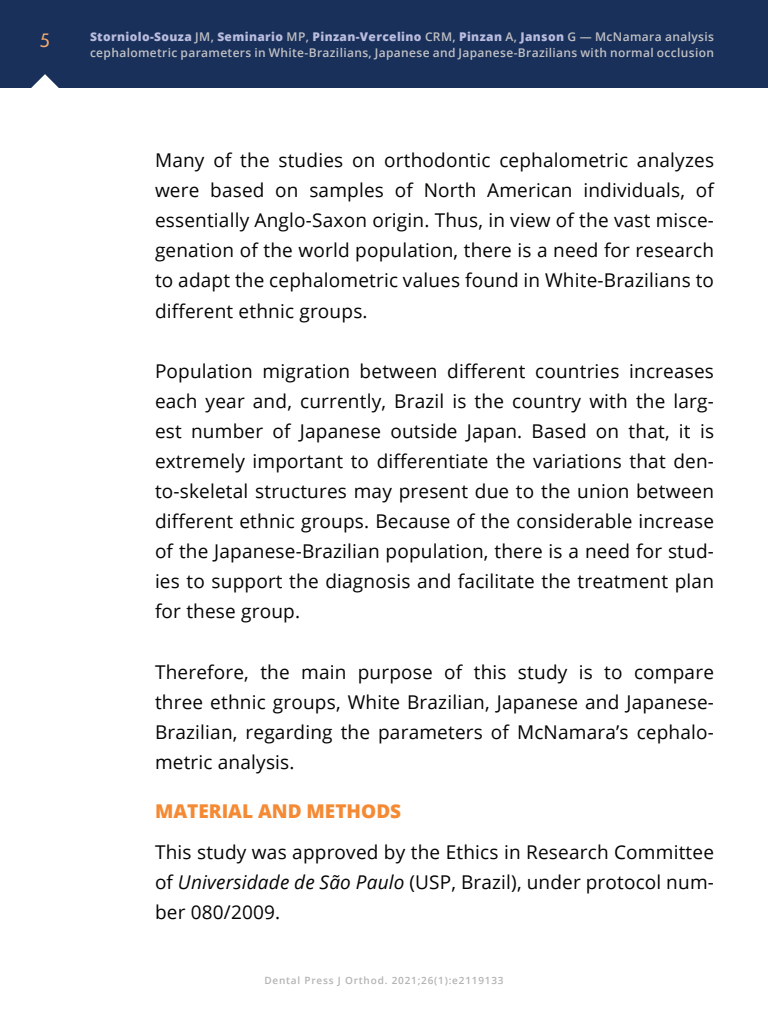
<style>
.page{position:relative;width:768px;height:1024px;background:#fff}
.page>*{position:absolute;margin:0;border:0;box-sizing:border-box;transform-origin:0 0}
.t1{font:19px/30.1px "Open Sans";letter-spacing:.01em;color:#040503;text-align:justify}
.t2{font:800 19px "Open Sans";color:#f58a34}
.t3{font:500 18px "Semplicita Pro";color:#f9ac6e}
.t4{font:600 12px/16px "Open Sans";letter-spacing:.03em;color:#c1c1c3}
.t5{font:600 10px "Open Sans";letter-spacing:.08em;color:#b2b3b3}
.s1{font-weight:800;color:#b9bcdd}
.s2{font-style:italic}
</style>
<div class="page">
<div style="left:0;top:0;width:768px;height:88px;background:#19305b"></div>
<svg style="left:31px;top:74px;width:28px;height:14px"></svg>
<p class="t3" style="left:40px;top:27px;width:12px">5</p>
<p class="t4" style="left:90px;top:29px;width:626px"><span class="s1">Storniolo-Souza</span> JM, <span class="s1">Seminario</span> MP, <span class="s1">Pinzan-Vercelino</span> CRM, <span class="s1">Pinzan</span> A, <span class="s1">Janson</span> G — McNamara analysis cephalometric parameters in White-Brazilians, Japanese and Japanese-Brazilians with normal occlusion</p>
<p class="t1" style="left:155px;top:145px;width:561px">Many of the studies on orthodontic cephalometric analyzes were based on samples of North American individuals, of essentially Anglo-Saxon origin. Thus, in view of the vast misce&shy;genation of the world population, there is a need for research to adapt the cephalometric values found in White-Brazilians to different ethnic groups.</p>
<p class="t1" style="left:155px;top:355px;width:561px">Population migration between different countries increases each year and, currently, Brazil is the country with the larg&shy;est number of Japanese outside Japan. Based on that, it is extremely important to differentiate the variations that den&shy;to-skeletal structures may present due to the union between different ethnic groups. Because of the considerable increase of the Japanese-Brazilian population, there is a need for stud&shy;ies to support the diagnosis and facilitate the treatment plan for these group.</p>
<p class="t1" style="left:155px;top:656px;width:560px">Therefore, the main purpose of this study is to compare three ethnic groups, White Brazilian, Japanese and Japanese-Brazilian, regarding the parameters of McNamara’s cephalo&shy;metric analysis.</p>
<p class="t2" style="left:155px;top:796px;width:248px">MATERIAL AND METHODS</p>
<p class="t1" style="left:155px;top:837px;width:561px">This study was approved by the Ethics in Research Committee of <span class="s2">Universidade de São Paulo</span> (USP, Brazil), under protocol num&shy;ber 080/2009.</p>
<p class="t5" style="left:264px;top:974px;width:241px">Dental Press J Orthod. 2021;26(1):e2119133</p>
</div>
